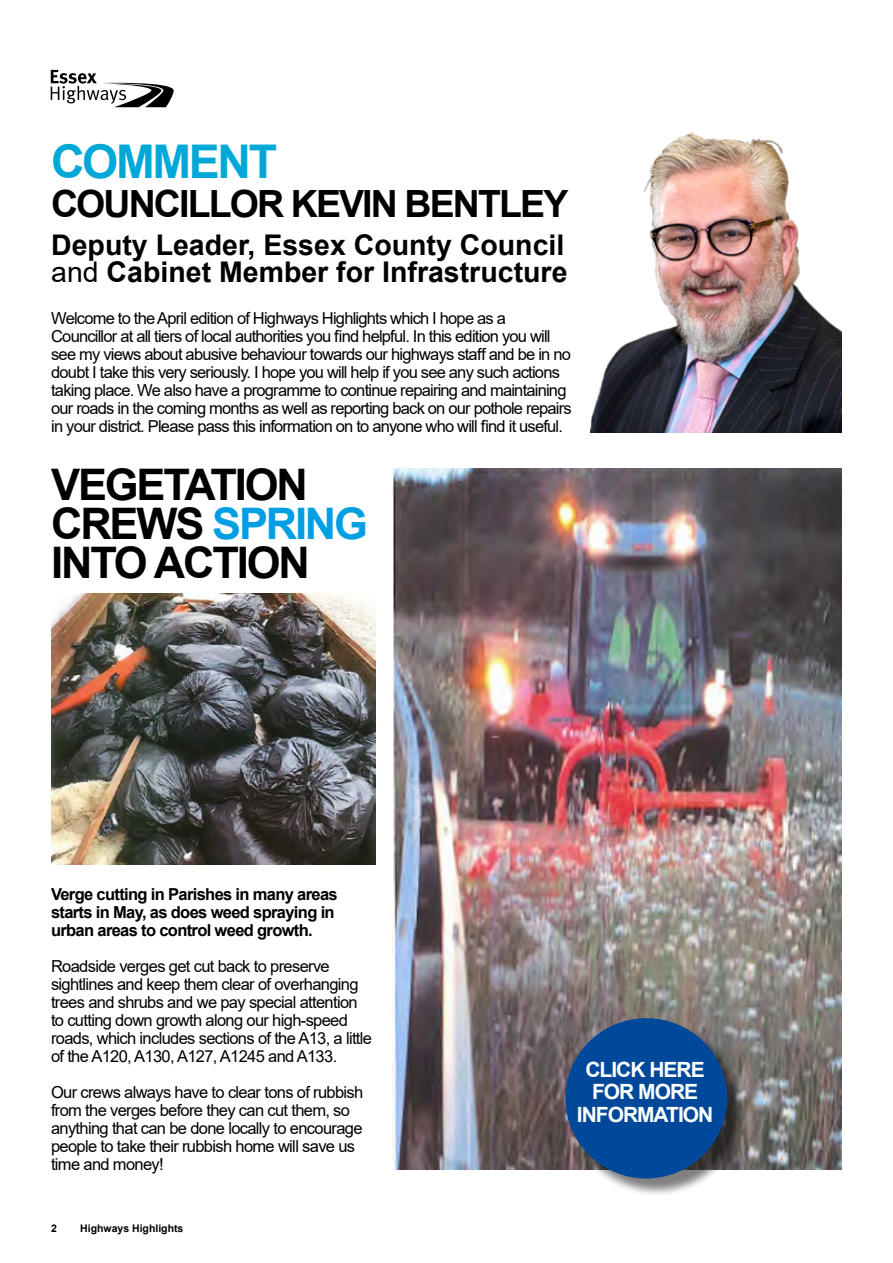
<style>
.page{position:relative;width:893px;height:1263px;background:#fff}
.page>*{position:absolute;margin:0;border:0;box-sizing:border-box;transform-origin:0 0}
.t1{font:700 46.5px "Arial";letter-spacing:-.05em;color:#00a8d7}
.t2{font:700 43.5px/39px "Arial";letter-spacing:-.05em;color:#000}
.t3{font:700 37.5px "Arial";letter-spacing:-.05em;color:#000}
.t4{font:700 28.5px/27px "Arial";color:#000}
.t5{font:700 21px/22.5px "Arial";letter-spacing:-.05em;color:#fff;text-align:center}
.t6{font:16.5px/18px "Arial";letter-spacing:-.05em;color:#000}
.t7{font:700 16.5px/18px "Arial";letter-spacing:-.04em;color:#000}
.t8{font:700 10.5px "Arial";color:#000}
.s1{font-weight:400}
.s2{color:#009fe3}
</style>
<div class="page">
<svg style="left:51px;top:70px;width:123px;height:37px"></svg>
<img style="left:590px;top:132px;width:252px;height:300px">
<img style="left:393px;top:468px;width:449px;height:701px">
<img style="left:51px;top:594px;width:324px;height:270px">
<div style="left:568px;top:1020px;width:178px;height:177px;background:#000;opacity:.5"></div>
<div style="left:565px;top:1018px;width:162px;height:160px;background:#00489a;border-radius:50%"></div>
<h1 class="t1" style="left:51px;top:129px;width:228px">COMMENT</h1>
<h3 class="t3" style="left:51px;top:177px;width:519px">COUNCILLOR KEVIN BENTLEY</h3>
<h3 class="t4" style="left:51px;top:232px;width:518px">Deputy Leader, Essex County Council <span class="s1">and</span> Cabinet Member for Infrastructure</h3>
<p class="t6" style="left:51px;top:309px;width:522px">Welcome to the April edition of Highways Highlights which I hope as a Councillor at all tiers of local authorities you find helpful. In this edition you will see my views about abusive behaviour towards our highways staff and be in no doubt I take this very seriously. I hope you will help if you see any such actions taking place. We also have a programme to continue repairing and maintaining our roads in the coming months as well as reporting back on our pothole repairs in your district. Please pass this information on to anyone who will find it useful.</p>
<h2 class="t2" style="left:51px;top:465px;width:318px">VEGETATION<br>CREWS <span class="s2">SPRING<br></span>INTO ACTION</h2>
<p class="t7" style="left:51px;top:885px;width:288px">Verge cutting in Parishes in many areas starts in May, as does weed spraying in urban areas to control weed growth.</p>
<p class="t6" style="left:51px;top:957px;width:323px">Roadside verges get cut back to preserve sightlines and keep them clear of overhanging trees and shrubs and we pay special attention to cutting down growth along our high-speed roads, which includes sections of the A13, a little of the A120, A130, A127, A1245 and A133.</p>
<p class="t6" style="left:51px;top:1083px;width:314px">Our crews always have to clear tons of rubbish from the verges before they can cut them, so anything that can be done locally to encourage people to take their rubbish home will save us time and money!</p>
<p class="t8" style="left:51px;top:1221px;width:7px">2</p>
<p class="t8" style="left:80px;top:1221px;width:105px">Highways Highlights</p>
<p class="t5" style="left:577px;top:1058px;width:138px">CLICK HERE<br>FOR MORE<br>INFORMATION</p>
</div>
